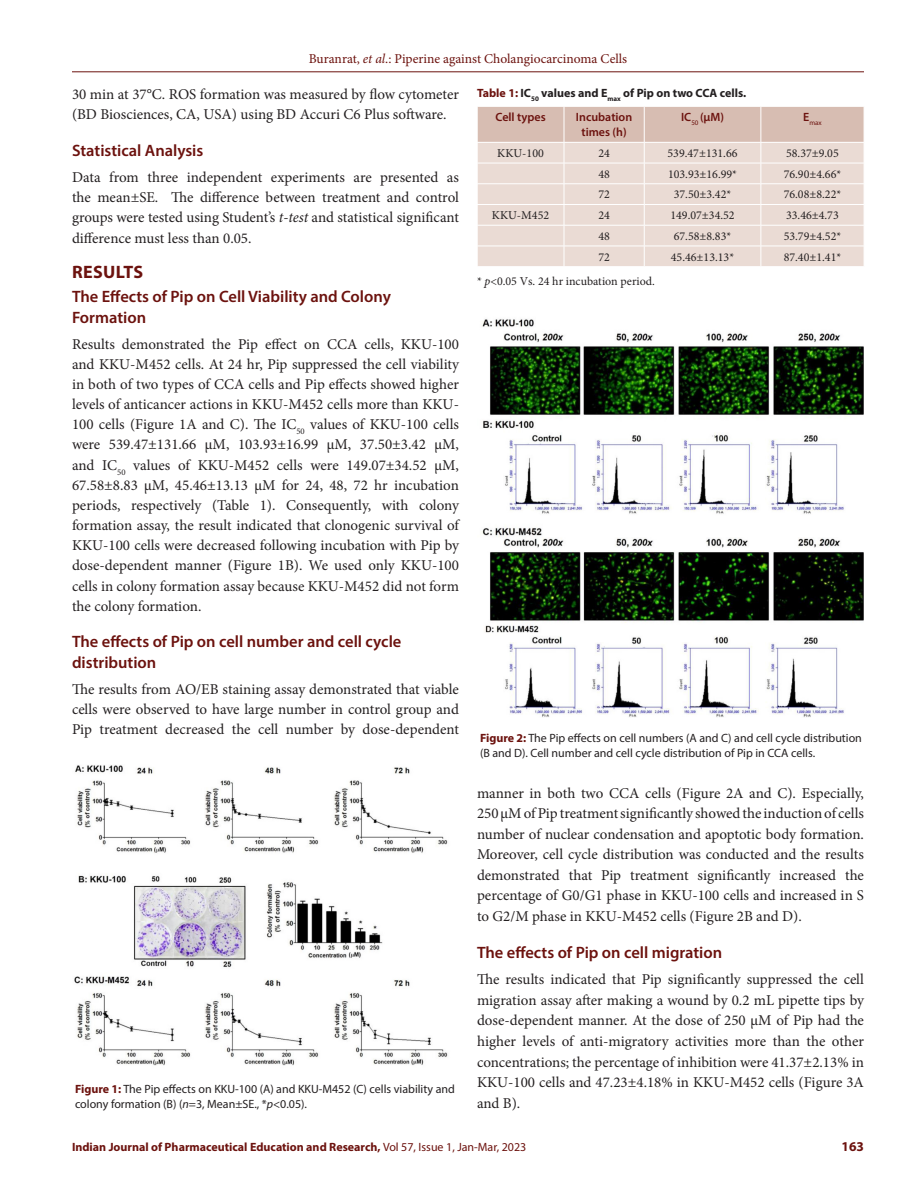
<style>
.page{position:relative;width:918px;height:1188px;background:#fff}
.page>*{position:absolute;margin:0;border:0;box-sizing:border-box;transform-origin:0 0}
._1_HD{font:700 18px "Myriad Pro";letter-spacing:.02em;color:#6c120e}
._2_HD{font:600 16.5px/20.1px "Myriad Pro";color:#6c120e}
.TXT{font:15px/20.1px "Minion Pro";color:#231f20;text-align:justify}
.t1{font:13.5px "Minion Pro";letter-spacing:-.005em;color:#6c120e}
.RRH{font:700 13.5px "Myriad Pro";color:#6c120e}
.FIG_CAP{font:12px/15px "Myriad Pro";color:#231f20}
.TB{font:12px "Minion Pro";color:#231f20}
.RRH-2{font:700 12px "Myriad Pro";color:#6c120e}
.TT{font:700 12px "Myriad Pro";color:#231f20}
.TCH{font:600 12px/15px "Myriad Pro";color:#6c120e;text-align:center}
.TFN{font:12px "Minion Pro";color:#231f20}
.TCH-2{font:7.05px "Myriad Pro";color:#6c120e}
.s1{font-style:italic}
.s2{font-weight:700;color:#6c120e}
.s3{color:#6c120e}
.s4{font-weight:400}
</style>
<div class="page">
<hr style="left:72px;top:72px;width:792px;height:1px;background:#6c120e">
<img style="left:74px;top:765px;width:374px;height:301px">
<svg style="left:477px;top:106px;width:387px;height:160px;background:#e6d6ce"></svg>
<img style="left:482px;top:319px;width:382px;height:398px">
<p class="t1" style="left:309px;top:50px;width:320px">Buranrat, <span class="s1">et al</span>.: Piperine against Cholangiocarcinoma Cells</p>
<p class="TXT" style="left:72px;top:84px;width:389px">30 min at 37°C. ROS formation was measured by flow cytometer (BD Biosciences, CA, USA) using BD Accuri C6 Plus software.</p>
<p class="_2_HD" style="left:72px;top:140px;width:133px">Statistical Analysis</p>
<p class="TXT" style="left:72px;top:167px;width:389px">Data from three independent experiments are presented as the mean±SE. The difference between treatment and control groups were tested using Student’s <span class="s1">t-test</span> and statistical significant difference must less than 0.05.</p>
<p class="_1_HD" style="left:72px;top:260px;width:73px">RESULTS</p>
<p class="_2_HD" style="left:72px;top:286px;width:320px">The Effects of Pip on Cell Viability and Colony<br>Formation</p>
<p class="TXT" style="left:72px;top:334px;width:389px">Results demonstrated the Pip effect on CCA cells, KKU-100 and KKU-M452 cells. At 24 hr, Pip suppressed the cell viability in both of two types of CCA cells and Pip effects showed higher levels of anticancer actions in KKU-M452 cells more than KKU-100 cells (Figure 1A and C). The IC<sub>50</sub> values of KKU-100 cells were 539.47±131.66 µM, 103.93±16.99 µM, 37.50±3.42 µM, and IC<sub>50</sub> values of KKU-M452 cells were 149.07±34.52 µM, 67.58±8.83 µM, 45.46±13.13 µM for 24, 48, 72 hr incubation periods, respectively (Table 1). Consequently, with colony formation assay, the result indicated that clonogenic survival of KKU-100 cells were decreased following incubation with Pip by dose-dependent manner (Figure 1B). We used only KKU-100 cells in colony formation assay because KKU-M452 did not form the colony formation.</p>
<p class="_2_HD" style="left:72px;top:631px;width:331px">The effects of Pip on cell number and cell cycle distribution</p>
<p class="TXT" style="left:72px;top:679px;width:388px">The results from AO/EB staining assay demonstrated that viable cells were observed to have large number in control group and Pip treatment decreased the cell number by dose-dependent</p>
<p class="FIG_CAP" style="left:75px;top:1081px;width:381px"><span class="s2">Figure 1:</span> The Pip effects on KKU-100 (A) and KKU-M452 (C) cells viability and colony formation (B) (<span class="s1">n</span>=3, Mean±SE., *<span class="s1">p</span>&lt;0.05).</p>
<p class="TT" style="left:477px;top:85px;width:271px"><span class="s3">Table 1:</span> IC<sub>50</sub> values and E<sub>max</sub> of Pip on two CCA cells.</p>
<p class="TCH" style="left:495px;top:109px;width:52px">Cell types</p>
<p class="TCH" style="left:576px;top:109px;width:58px">Incubation times (h)</p>
<p class="TCH" style="left:681px;top:109px;width:44px">IC<sub>50</sub> (µM)</p>
<p class="TCH-2" style="left:803px;top:119px;width:20px"><sup>E</sup>max</p>
<p class="TB" style="left:497px;top:145px;width:48px">KKU-100</p>
<p class="TB" style="left:598px;top:145px;width:13px">24</p>
<p class="TB" style="left:668px;top:145px;width:72px">539.47±131.66</p>
<p class="TB" style="left:786px;top:145px;width:54px">58.37±9.05</p>
<p class="TB" style="left:598px;top:166px;width:13px">48</p>
<p class="TB" style="left:668px;top:166px;width:71px">103.93±16.99*</p>
<p class="TB" style="left:784px;top:166px;width:59px">76.90±4.66*</p>
<p class="TB" style="left:598px;top:187px;width:13px">72</p>
<p class="TB" style="left:674px;top:187px;width:59px">37.50±3.42*</p>
<p class="TB" style="left:784px;top:187px;width:59px">76.08±8.22*</p>
<p class="TB" style="left:492px;top:207px;width:59px">KKU-M452</p>
<p class="TB" style="left:598px;top:207px;width:13px">24</p>
<p class="TB" style="left:670px;top:207px;width:66px">149.07±34.52</p>
<p class="TB" style="left:786px;top:207px;width:54px">33.46±4.73</p>
<p class="TB" style="left:598px;top:228px;width:13px">48</p>
<p class="TB" style="left:674px;top:228px;width:59px">67.58±8.83*</p>
<p class="TB" style="left:784px;top:228px;width:59px">53.79±4.52*</p>
<p class="TB" style="left:598px;top:249px;width:13px">72</p>
<p class="TB" style="left:671px;top:249px;width:65px">45.46±13.13*</p>
<p class="TB" style="left:784px;top:249px;width:59px">87.40±1.41*</p>
<p class="TFN" style="left:477px;top:273px;width:179px">* <span class="s1">p</span>&lt;0.05 Vs. 24 hr incubation period.</p>
<p class="FIG_CAP" style="left:480px;top:730px;width:383px"><span class="s2">Figure 2:</span> The Pip effects on cell numbers (A and C) and cell cycle distribution (B and D). Cell number and cell cycle distribution of Pip in CCA cells.</p>
<p class="TXT" style="left:477px;top:783px;width:389px;line-height:20.5px">manner in both two CCA cells (Figure 2A and C). Especially, 250 µM of Pip treatment significantly showed the induction of cells number of nuclear condensation and apoptotic body formation.<br>Moreover, cell cycle distribution was conducted and the results demonstrated that Pip treatment significantly increased the percentage of G0/G1 phase in KKU-100 cells and increased in S to G2/M phase in KKU-M452 cells (Figure 2B and D).</p>
<p class="_2_HD" style="left:477px;top:942px;width:247px">The effects of Pip on cell migration</p>
<p class="TXT" style="left:477px;top:969px;width:389px;line-height:20.5px">The results indicated that Pip significantly suppressed the cell migration assay after making a wound by 0.2 mL pipette tips by dose-dependent manner. At the dose of 250 µM of Pip had the higher levels of anti-migratory activities more than the other concentrations; the percentage of inhibition were 41.37±2.13% in KKU-100 cells and 47.23±4.18% in KKU-M452 cells (Figure 3A and B).</p>
<p class="RRH-2" style="left:72px;top:1139px;width:456px">Indian Journal of Pharmaceutical Education and Research, <span class="s4">Vol 57, Issue 1, Jan-Mar, 2023</span></p>
<p class="RRH" style="left:842px;top:1137px;width:24px">163</p>
</div>
